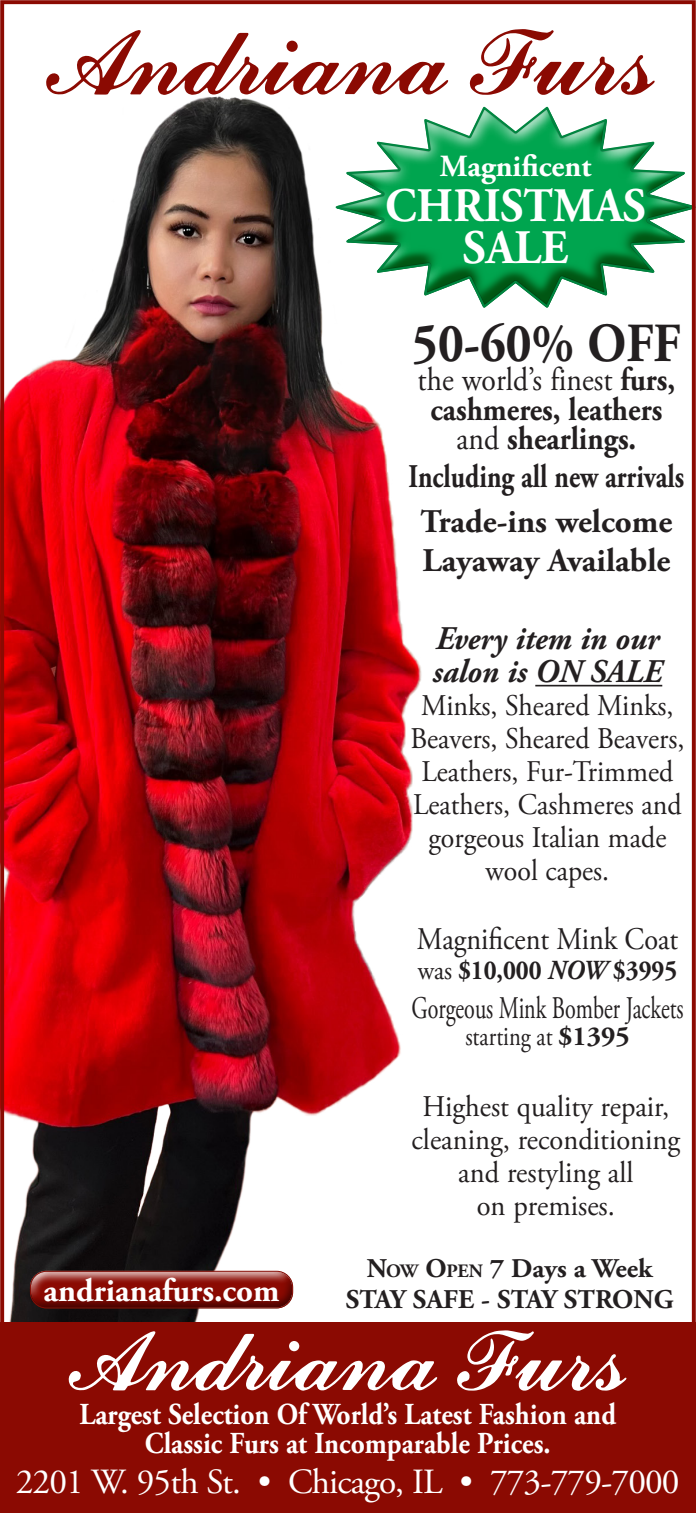
<style>
.page{position:relative;width:696px;height:1513px;background:#fff}
.page>*{position:absolute;margin:0;border:0;box-sizing:border-box;transform-origin:0 0}
.t1{font:700 54.9px "Adobe Garamond Pro";color:#231f20;scale:.9 1}
.t2{font:700 48px "Adobe Garamond Pro";color:#fff;scale:.95 1}
.t3{font:35.4px "Adobe Garamond Pro";letter-spacing:-.025em;color:#fff}
.t4{font:700 33px/29.4px "Adobe Garamond Pro";color:#231f20;text-align:center;scale:.9 1}
.t5{font:700 33px "Adobe Garamond Pro";color:#231f20}
.t6{font:italic 700 33px "Adobe Garamond Pro";color:#231f20;scale:.95 1}
.t7{font:700 33px "Adobe Garamond Pro";color:#231f20;scale:.8 1}
.t8{font:700 32.7px "Adobe Garamond Pro";color:#fff}
.t9{font:31.5px "Adobe Garamond Pro";color:#231f20;scale:.7 1}
.t10{font:31.5px "Adobe Garamond Pro";color:#231f20;scale:.9 1}
.t11{font:700 30.9px "Adobe Garamond Pro";color:#fff}
.t12{font:700 30.3px "Adobe Garamond Pro";color:#fff;scale:.9 1}
.t13{font:30px/33px "Adobe Garamond Pro";color:#231f20;text-align:center;scale:.93 1}
.t14{font:30px/33px "Adobe Garamond Pro";color:#231f20;text-align:center;scale:.95 1}
.t15{font:700 27.6px "Adobe Garamond Pro";color:#231f20;scale:.9 1}
.t16{font:27.6px "Adobe Garamond Pro";color:#231f20;scale:.82 1}
.t17{font:700 27px "Adobe Garamond Pro";color:#231f20}
.s1{font-weight:400}
.s2{font-style:italic}
.s3{font-weight:700}
.s4{font-size:18.9px}
</style>
<div class="page">
<img style="left:5px;top:98px;width:417px;height:1223px">
<div style="left:0;top:1321px;width:695px;height:191px;background:#8b0a02"></div>
<svg style="left:457px;top:1330px;width:170px;height:61px"></svg>
<svg style="left:69px;top:1331px;width:369px;height:59px"></svg>
<div style="left:289px;top:1340px;width:10px;height:11px;background:#fff;border-radius:50%"></div>
<svg style="left:328px;top:104px;width:363px;height:206px"></svg>
<svg style="left:469px;top:29px;width:186px;height:66px"></svg>
<svg style="left:46px;top:30px;width:403px;height:68px"></svg>
<div style="left:287px;top:41px;width:11px;height:11px;background:#8b0a02;border-radius:50%"></div>
<hr style="left:535px;top:685px;width:127px;height:1px;background:#231f20">
<svg style="left:30px;top:1265px;width:267px;height:6px"></svg>
<div style="left:30px;top:1271px;width:267px;height:39px;background:#72421b;opacity:.9"></div>
<div style="left:30px;top:1270px;width:263px;height:38px;border:1px solid #8b0a02;border-radius:16px"></div>
<div style="left:0;top:0;width:696px;height:1512px;border:4px solid #8b0a02"></div>
<p class="t11" style="left:440px;top:148px;width:153px">Magnificent</p>
<p class="t2" style="left:385px;top:178px;width:276px">CHRISTMAS</p>
<p class="t2" style="left:463px;top:220px;width:112px">SALE</p>
<p class="t1" style="left:412px;top:311px;width:300px">50-60% OFF</p>
<p class="t4" style="left:418px;top:365px;width:288px"><span class="s1">the world’s finest</span> furs, cashmeres, leathers</p>
<p class="t4" style="left:457px;top:424px;width:201px"><span class="s1">and</span> shearlings.</p>
<p class="t7" style="left:409px;top:458px;width:346px">Including all new arrivals</p>
<p class="t5" style="left:421px;top:503px;width:253px">Trade-ins welcome</p>
<p class="t5" style="left:423px;top:542px;width:249px">Layaway Available</p>
<p class="t6" style="left:436px;top:620px;width:237px">Every item in our</p>
<p class="t6" style="left:433px;top:653px;width:243px">salon is ON SALE</p>
<p class="t13" style="left:410px;top:690px;width:296px">Minks, Sheared Minks,<br>Beavers, Sheared Beavers,<br>Leathers, Fur-Trimmed<br>Leathers, Cashmeres and gorgeous Italian made</p>
<p class="t13" style="left:486px;top:855px;width:135px">wool capes.</p>
<p class="t10" style="left:417px;top:920px;width:292px">Magnificent Mink Coat</p>
<p class="t15" style="left:418px;top:953px;width:290px"><span class="s1">was</span> $10,000 <span class="s2">NOW</span> $3995</p>
<p class="t9" style="left:411px;top:989px;width:390px">Gorgeous Mink Bomber Jackets</p>
<p class="t16" style="left:465px;top:1020px;width:202px">starting at <span class="s3">$1395</span></p>
<p class="t8" style="left:44px;top:1271px;width:237px">andrianafurs.com</p>
<p class="t14" style="left:412px;top:1091px;width:284px">Highest quality repair, cleaning, reconditioning and restyling all</p>
<p class="t14" style="left:477px;top:1190px;width:147px">on premises.</p>
<p class="t17" style="left:367px;top:1252px;width:287px">N<span class="s4">OW</span> O<span class="s4">PEN</span> 7 Days a Week</p>
<p class="t17" style="left:346px;top:1284px;width:329px">STAY SAFE - STAY STRONG</p>
<p class="t12" style="left:79px;top:1396px;width:598px">Largest Selection Of World’s Latest Fashion and</p>
<p class="t12" style="left:145px;top:1425px;width:452px">Classic Furs at Incomparable Prices.</p>
<p class="t3" style="left:16px;top:1460px;width:665px">2201 W. 95th St. • Chicago, IL • 773-779-7000</p>
</div>
